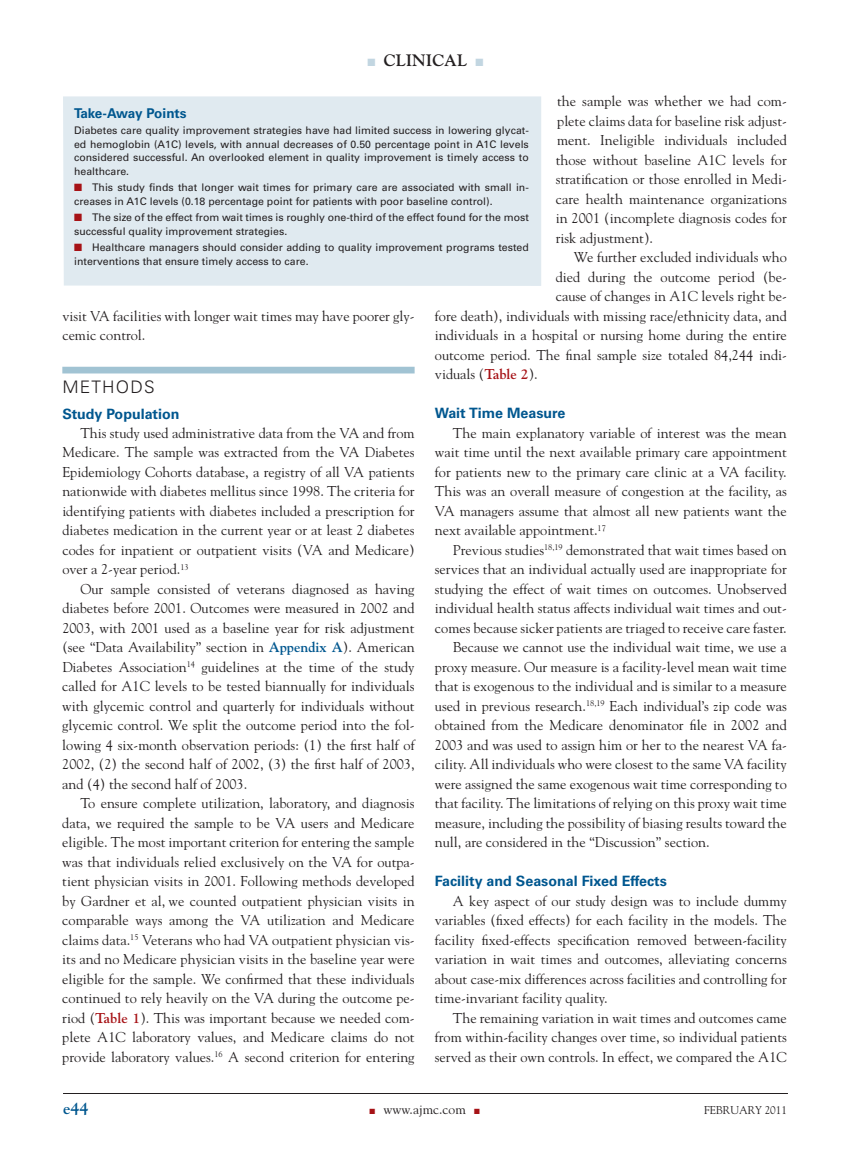
<style>
.page{position:relative;width:851px;height:1161px;background:#fff}
.page>*{position:absolute;margin:0;border:0;box-sizing:border-box;transform-origin:0 0}
.t1{font:300 17.25px "Univers";letter-spacing:.075em;color:#231f20}
.t2{font:700 16.5px "Goudy";color:#231f20}
.t3{font:700 16.5px "Goudy";color:#00578f}
.t4{font:14.25px/19.5px "Goudy";color:#231f20;text-align:justify}
.t5{font:700 14.25px "Univers";color:#00578f}
.t6{font:700 13.5px "Univers";letter-spacing:-.02em;color:#00578f}
.t7{font:13.5px "Goudy";color:#231f20}
.t8{font:11.25px "Goudy";color:#231f20}
.t9{font:10.5px/13.5px "Univers";color:#231f20}
.t10{font:10.5px "Zapf Dingbats";color:#c2d6e1}
.s1{color:#c2d6e1}
.s2{font-weight:700;color:#a61216}
.s3{color:#a61216}
.s4{font-weight:700;color:#00578f}
</style>
<div class="page">
<hr style="left:63px;top:1093px;width:725px;height:1px;background:#231f20">
<div style="left:62px;top:367px;width:352px;height:7px;background:#a1c3d3"></div>
<div style="left:63px;top:96px;width:478px;height:190px;background:#e0eaf0"></div>
<p class="t2" style="left:367px;top:51px;width:28px"><span class="s1">■</span> CLINICAL</p>
<p class="t10" style="left:475px;top:58px;width:9px">■</p>
<p class="t4" style="left:555px;top:92px;width:233px">the sample was whether we had com&shy;plete claims data for baseline risk adjust&shy;ment. Ineligible individuals included those without baseline A1C levels for stratification or those enrolled in Medi&shy;care health maintenance organizations in 2001 (incomplete diagnosis codes for risk adjustment).</p>
<p class="t4" style="left:573px;top:248px;width:215px">We further excluded individuals who</p>
<p class="t4" style="left:555px;top:267px;width:233px">died during the outcome period (be-</p>
<p class="t4" style="left:555px;top:287px;width:233px">cause of changes in A1C levels right be-</p>
<p class="t4" style="left:435px;top:306px;width:353px">fore death), individuals with missing race/ethnicity data, and</p>
<p class="t4" style="left:435px;top:326px;width:353px">individuals in a hospital or nursing home during the entire</p>
<p class="t4" style="left:435px;top:345px;width:353px">outcome period. The final sample size totaled 84,244 indi-</p>
<p class="t4" style="left:435px;top:365px;width:104px">viduals (<span class="s2">Table 2</span>).</p>
<p class="t5" style="left:435px;top:405px;width:132px">Wait Time Measure</p>
<p class="t4" style="left:435px;top:423px;width:353px;text-indent:18px">The main explanatory variable of interest was the mean wait time until the next available primary care appointment for patients new to the primary care clinic at a VA facility.<br>This was an overall measure of congestion at the facility, as VA managers assume that almost all new patients want the next available appointment.<sup>17</sup></p>
<p class="t4" style="left:453px;top:540px;width:335px">Previous studies<sup>18,19</sup> demonstrated that wait times based on</p>
<p class="t4" style="left:435px;top:560px;width:353px">services that an individual actually used are inappropriate for</p>
<p class="t4" style="left:435px;top:579px;width:353px">studying the effect of wait times on outcomes. Unobserved</p>
<p class="t4" style="left:435px;top:599px;width:353px">individual health status affects individual wait times and out-</p>
<p class="t4" style="left:435px;top:618px;width:353px">comes because sicker patients are triaged to receive care faster.</p>
<p class="t4" style="left:453px;top:638px;width:335px">Because we cannot use the individual wait time, we use a</p>
<p class="t4" style="left:435px;top:657px;width:353px">proxy measure. Our measure is a facility-level mean wait time</p>
<p class="t4" style="left:435px;top:677px;width:353px">that is exogenous to the individual and is similar to a measure</p>
<p class="t4" style="left:435px;top:696px;width:353px">used in previous research.<sup>18,19</sup> Each individual’s zip code was</p>
<p class="t4" style="left:435px;top:716px;width:353px">obtained from the Medicare denominator file in 2002 and</p>
<p class="t4" style="left:435px;top:735px;width:353px">2003 and was used to assign him or her to the nearest VA fa-</p>
<p class="t4" style="left:435px;top:755px;width:353px">cility. All individuals who were closest to the same VA facility</p>
<p class="t4" style="left:435px;top:774px;width:353px">were assigned the same exogenous wait time corresponding to</p>
<p class="t4" style="left:435px;top:794px;width:353px">that facility. The limitations of relying on this proxy wait time</p>
<p class="t4" style="left:435px;top:813px;width:353px">measure, including the possibility of biasing results toward the</p>
<p class="t4" style="left:435px;top:833px;width:276px">null, are considered in the “Discussion” section.</p>
<p class="t5" style="left:435px;top:873px;width:233px">Facility and Seasonal Fixed Effects</p>
<p class="t4" style="left:435px;top:891px;width:353px;text-indent:18px">A key aspect of our study design was to include dummy variables (fixed effects) for each facility in the models. The facility fixed-effects specification removed between-facility variation in wait times and outcomes, alleviating concerns about case-mix differences across facilities and controlling for time-invariant facility quality.</p>
<p class="t4" style="left:435px;top:1008px;width:353px;text-indent:18px">The remaining variation in wait times and outcomes came from within-facility changes over time, so individual patients served as their own controls. In effect, we compared the A1C</p>
<p class="t6" style="left:74px;top:105px;width:114px">Take-Away Points</p>
<p class="t9" style="left:74px;top:124px;width:456px;text-align:justify">Diabetes care quality improvement strategies have had limited success in lowering glycat&shy;ed hemoglobin (A1C) levels, with annual decreases of 0.50 percentage point in A1C levels considered successful. An overlooked element in quality improvement is timely access to healthcare.</p>
<p class="t9" style="left:74px;top:181px;width:456px"><span class="s3">■</span> This study finds that longer wait times for primary care are associated with small in&shy;creases in A1C levels (0.18 percentage point for patients with poor baseline control).</p>
<p class="t9" style="left:74px;top:211px;width:456px"><span class="s3">■</span> The size of the effect from wait times is roughly one-third of the effect found for the most successful quality improvement strategies.</p>
<p class="t9" style="left:74px;top:241px;width:456px"><span class="s3">■</span> Healthcare managers should consider adding to quality improvement programs tested interventions that ensure timely access to care.</p>
<p class="t4" style="left:62px;top:306px;width:354px">visit VA facilities with longer wait times may have poorer gly&shy;cemic control.</p>
<p class="t1" style="left:62px;top:376px;width:81px">METHODS</p>
<p class="t5" style="left:62px;top:405px;width:119px">Study Population</p>
<p class="t4" style="left:62px;top:423px;width:354px;text-indent:18px">This study used administrative data from the VA and from Medicare. The sample was extracted from the VA Diabetes Epidemiology Cohorts database, a registry of all VA patients nationwide with diabetes mellitus since 1998. The criteria for identifying patients with diabetes included a prescription for diabetes medication in the current year or at least 2 diabetes codes for inpatient or outpatient visits (VA and Medicare) over a 2-year period.<sup>13</sup></p>
<p class="t4" style="left:62px;top:579px;width:354px;text-indent:18px">Our sample consisted of veterans diagnosed as having diabetes before 2001. Outcomes were measured in 2002 and 2003, with 2001 used as a baseline year for risk adjustment (see “Data Availability” section in <span class="s4">Appendix A</span>). American Diabetes Association<sup>14</sup> guidelines at the time of the study called for A1C levels to be tested biannually for individuals with glycemic control and quarterly for individuals without glycemic control. We split the outcome period into the fol&shy;lowing 4 six-month observation periods: (1) the first half of 2002, (2) the second half of 2002, (3) the first half of 2003, and (4) the second half of 2003.</p>
<p class="t4" style="left:62px;top:794px;width:354px;text-indent:18px">To ensure complete utilization, laboratory, and diagnosis data, we required the sample to be VA users and Medicare eligible. The most important criterion for entering the sample was that individuals relied exclusively on the VA for outpa&shy;tient physician visits in 2001. Following methods developed by Gardner et al, we counted outpatient physician visits in comparable ways among the VA utilization and Medicare claims data.<sup>15</sup> Veterans who had VA outpatient physician vis&shy;its and no Medicare physician visits in the baseline year were eligible for the sample. We confirmed that these individuals continued to rely heavily on the VA during the outcome pe&shy;riod (<span class="s2">Table 1</span>). This was important because we needed com&shy;plete A1C laboratory values, and Medicare claims do not provide laboratory values.<sup>16</sup> A second criterion for entering</p>
<p class="t3" style="left:63px;top:1099px;width:27px">e44</p>
<p class="t7" style="left:369px;top:1101px;width:112px"><span class="s3">■</span> www.ajmc.com <span class="s3">■</span></p>
<p class="t8" style="left:704px;top:1104px;width:28px">februar</p>
<p class="t8" style="left:755px;top:1104px;width:34px">y 2011</p>
</div>
